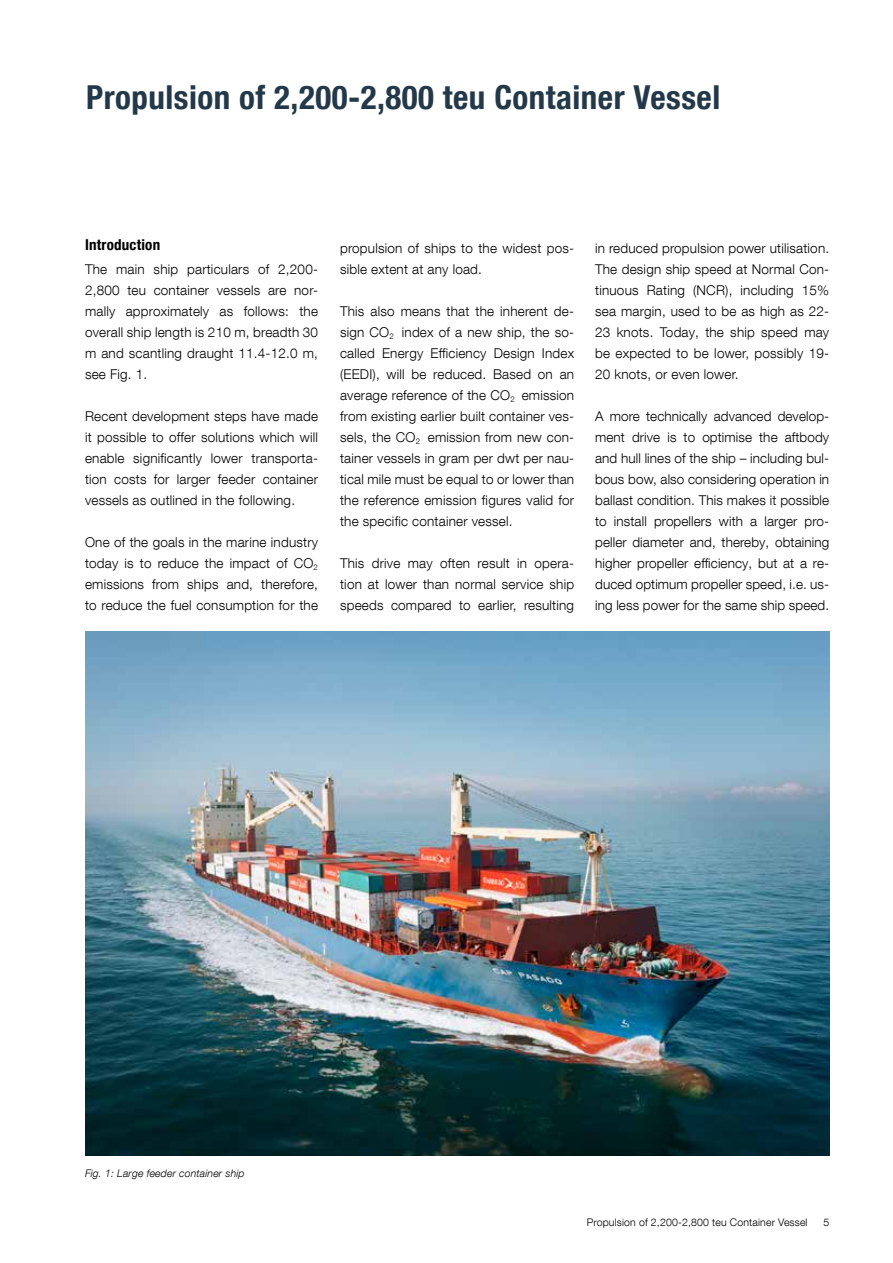
<style>
.page{position:relative;width:893px;height:1263px;background:#fff}
.page>*{position:absolute;margin:0;border:0;box-sizing:border-box;transform-origin:0 0}
.t1{font:33px "MAN Helvetica Neue 77 Bold Cond";letter-spacing:.015em;color:#233849}
.t2{font:15px "MAN Helvetica Neue 77 Bold Cond";letter-spacing:.015em;color:#000}
.t3{font:300 13.5px/21px "MAN Helvetica Neue 45";letter-spacing:.015em;color:#000;text-align:justify}
.t4{font:300 10.5px "MAN Helvetica Neue 45";letter-spacing:.015em;color:#000}
.t5{font:10.5px "MAN Helvetica Neue 46 Light Ita";letter-spacing:.015em;color:#000}
</style>
<div class="page">
<img style="left:85px;top:631px;width:744px;height:524px">
<h1 class="t1" style="left:86px;top:77px;width:636px">Propulsion of 2,200-2,800 teu Container Vessel</h1>
<p class="t2" style="left:85px;top:236px;width:77px">Introduction</p>
<p class="t3" style="left:85px;top:258px;width:234px">The main ship particulars of 2,200- 2,800 teu container vessels are nor&shy;mally approximately as follows: the overall ship length is 210 m, breadth 30 m and scantling draught 11.4-12.0 m, see Fig. 1.</p>
<p class="t3" style="left:85px;top:405px;width:234px">Recent development steps have made it possible to offer solutions which will enable significantly lower transporta&shy;tion costs for larger feeder container vessels as outlined in the following.</p>
<p class="t3" style="left:85px;top:532px;width:234px">One of the goals in the marine industry today is to reduce the impact of CO<sub>2 </sub>emissions from ships and, therefore, to reduce the fuel consumption for the</p>
<p class="t3" style="left:340px;top:237px;width:236px">propulsion of ships to the widest pos&shy;sible extent at any load.</p>
<p class="t3" style="left:340px;top:300px;width:236px">This also means that the inherent de&shy;sign CO<sub>2</sub> index of a new ship, the so&shy;called Energy Efficiency Design Index (EEDI), will be reduced. Based on an average reference of the CO<sub>2</sub> emission from existing earlier built container ves&shy;sels, the CO<sub>2</sub> emission from new con&shy;tainer vessels in gram per dwt per nau&shy;tical mile must be equal to or lower than the reference emission figures valid for the specific container vessel.</p>
<p class="t3" style="left:340px;top:552px;width:236px">This drive may often result in opera&shy;tion at lower than normal service ship speeds compared to earlier, resulting</p>
<p class="t3" style="left:595px;top:237px;width:236px">in reduced propulsion power utilisation.<br>The design ship speed at Normal Con&shy;tinuous Rating (NCR), including 15% sea margin, used to be as high as 22- 23 knots. Today, the ship speed may be expected to be lower, possibly 19- 20 knots, or even lower.</p>
<p class="t3" style="left:595px;top:406px;width:236px">A more technically advanced develop&shy;ment drive is to optimise the aftbody and hull lines of the ship – including bul&shy;bous bow, also considering operation in ballast condition. This makes it possible to install propellers with a larger pro&shy;peller diameter and, thereby, obtaining higher propeller efficiency, but at a re&shy;duced optimum propeller speed, i.e. us&shy;ing less power for the same ship speed.</p>
<p class="t5" style="left:85px;top:1167px;width:161px">Fig. 1: Large feeder container ship</p>
<p class="t4" style="left:587px;top:1216px;width:222px">Propulsion of 2,200-2,800 teu Container Vessel</p>
<p class="t4" style="left:823px;top:1216px;width:7px">5</p>
</div>
